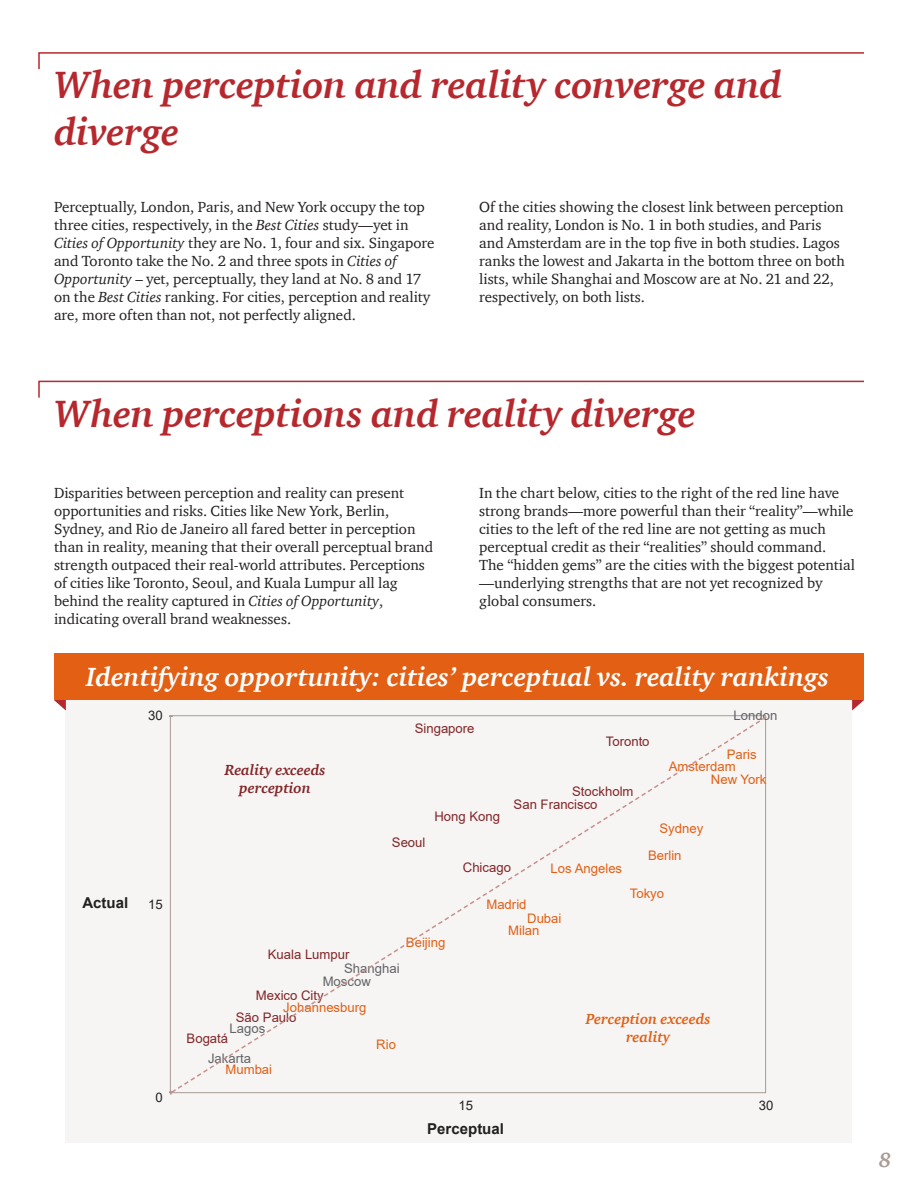
<style>
.page{position:relative;width:918px;height:1188px;background:#fff}
.page>*{position:absolute;margin:0;border:0;box-sizing:border-box;transform-origin:0 0}
.t1{font:italic 700 39px/46.5px "ITC Charter Com";letter-spacing:-.005em;color:#b6282d}
.t2{font:italic 700 27px "ITC Charter Com";color:#fff}
.t3{font:italic 700 21px "ITC Charter Com";color:#a99b95}
.t4{font:15px/18px "ITC Charter Com";color:#231f20}
.t5{font:italic 700 15px/18px "ITC Charter Com";color:#822528;text-align:center}
.t6{font:italic 700 15px/18px "ITC Charter Com";color:#e25f14;text-align:center}
.t7{font:700 15px "Arial";color:#231f20}
.t8{font:13.2px "Arial";color:#822528}
.t9{font:13.2px "Arial";color:#e25f14}
.t10{font:13.2px "Arial";color:#636366}
.t11{font:13.2px "Arial";color:#231f20}
.s1{font-style:italic}
</style>
<div class="page">
<div style="left:66px;top:694px;width:786px;height:448px;background:#f6f5f4"></div>
<svg style="left:170px;top:715px;width:597px;height:379px"></svg>
<svg style="left:54px;top:700px;width:12px;height:11px"></svg>
<svg style="left:852px;top:700px;width:12px;height:11px"></svg>
<div style="left:54px;top:654px;width:810px;height:46px;background:#e25f14"></div>
<svg style="left:38px;top:52px;width:826px;height:18px"></svg>
<svg style="left:38px;top:380px;width:826px;height:18px"></svg>
<p class="t1" style="left:54px;top:61px;width:730px">When perception and reality converge and diverge</p>
<p class="t4" style="left:54px;top:198px;width:382px">Perceptually, London, Paris, and New York occupy the top three cities, respectively, in the <span class="s1">Best Cities</span> study—yet in <span class="s1">Cities of Opportunity</span> they are No. 1, four and six. Singapore and Toronto take the No. 2 and three spots in <span class="s1">Cities of Opportunity</span> – yet, perceptually, they land at No. 8 and 17 on the <span class="s1">Best Cities</span> ranking. For cities, perception and reality are, more often than not, not perfectly aligned.</p>
<p class="t4" style="left:479px;top:198px;width:367px">Of the cities showing the closest link between perception and reality, London is No. 1 in both studies, and Paris and Amsterdam are in the top five in both studies. Lagos ranks the lowest and Jakarta in the bottom three on both lists, while Shanghai and Moscow are at No. 21 and 22, respectively, on both lists.</p>
<p class="t1" style="left:54px;top:390px;width:643px">When perceptions and reality diverge</p>
<p class="t4" style="left:54px;top:484px;width:381px">Disparities between perception and reality can present opportunities and risks. Cities like New York, Berlin, Sydney, and Rio de Janeiro all fared better in perception than in reality, meaning that their overall perceptual brand strength outpaced their real-world attributes. Perceptions of cities like Toronto, Seoul, and Kuala Lumpur all lag behind the reality captured in <span class="s1">Cities of Opportunity</span>, indicating overall brand weaknesses.</p>
<p class="t4" style="left:479px;top:484px;width:377px">In the chart below, cities to the right of the red line have strong brands—more powerful than their “reality”—while cities to the left of the red line are not getting as much perceptual credit as their “realities” should command.<br>The “hidden gems” are the cities with the biggest potential —underlying strengths that are not yet recognized by global consumers.</p>
<p class="t2" style="left:86px;top:660px;width:744px">Identifying opportunity: cities’ perceptual vs. reality rankings</p>
<p class="t11" style="left:148px;top:706px;width:16px">30</p>
<p class="t7" style="left:82px;top:892px;width:47px">Actual</p>
<p class="t11" style="left:148px;top:895px;width:16px">15</p>
<p class="t11" style="left:156px;top:1089px;width:9px">0</p>
<p class="t5" style="left:225px;top:761px;width:102px">Reality exceeds perception</p>
<p class="t8" style="left:415px;top:720px;width:61px">Singapore</p>
<p class="t8" style="left:392px;top:833px;width:35px">Seoul</p>
<p class="t8" style="left:434px;top:807px;width:67px">Hong Kong</p>
<p class="t8" style="left:606px;top:732px;width:45px">Toronto</p>
<p class="t8" style="left:572px;top:782px;width:63px">Stockholm</p>
<p class="t8" style="left:514px;top:795px;width:85px">San Francisco</p>
<p class="t10" style="left:734px;top:706px;width:45px">London</p>
<p class="t9" style="left:727px;top:745px;width:31px">Paris</p>
<p class="t9" style="left:669px;top:757px;width:69px">Amsterdam</p>
<p class="t9" style="left:711px;top:770px;width:57px">New York</p>
<p class="t9" style="left:660px;top:820px;width:45px">Sydney</p>
<p class="t9" style="left:648px;top:847px;width:35px">Berlin</p>
<p class="t8" style="left:463px;top:858px;width:50px">Chicago</p>
<p class="t9" style="left:486px;top:896px;width:42px">Madrid</p>
<p class="t9" style="left:551px;top:859px;width:73px">Los Angeles</p>
<p class="t9" style="left:527px;top:910px;width:36px">Dubai</p>
<p class="t9" style="left:508px;top:922px;width:33px">Milan</p>
<p class="t9" style="left:630px;top:884px;width:36px">Tokyo</p>
<p class="t8" style="left:268px;top:945px;width:83px">Kuala Lumpur</p>
<p class="t10" style="left:344px;top:959px;width:57px">Shanghai</p>
<p class="t10" style="left:323px;top:972px;width:50px">Moscow</p>
<p class="t8" style="left:256px;top:986px;width:69px">Mexico City</p>
<p class="t9" style="left:283px;top:998px;width:85px">Johannesburg</p>
<p class="t8" style="left:236px;top:1008px;width:62px">São Paulo</p>
<p class="t10" style="left:230px;top:1019px;width:37px">Lagos</p>
<p class="t8" style="left:187px;top:1029px;width:43px">Bogatá</p>
<p class="t10" style="left:208px;top:1049px;width:45px">Jakarta</p>
<p class="t9" style="left:226px;top:1061px;width:48px">Mumbai</p>
<p class="t9" style="left:376px;top:1035px;width:21px">Rio</p>
<p class="t9" style="left:406px;top:933px;width:41px">Beijing</p>
<p class="t11" style="left:459px;top:1096px;width:16px">15</p>
<p class="t7" style="left:427px;top:1118px;width:78px">Perceptual</p>
<p class="t6" style="left:586px;top:1009px;width:126px">Perception exceeds reality</p>
<p class="t11" style="left:759px;top:1096px;width:16px">30</p>
<h3 class="t3" style="left:879px;top:1147px;width:14px">8</h3>
</div>
